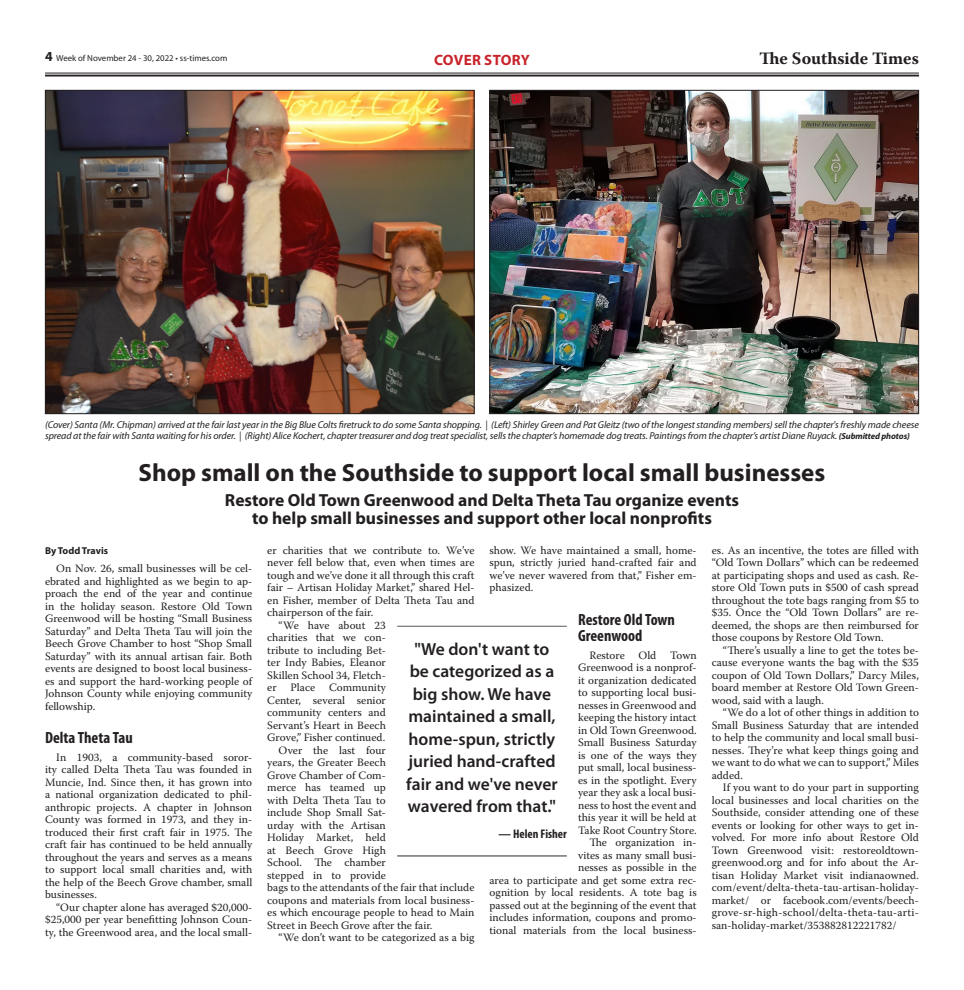
<style>
.page{position:relative;width:964px;height:990px;background:#fff}
.page>*{position:absolute;margin:0;border:0;box-sizing:border-box;transform-origin:0 0}
.Headline_-_20pt{font:700 25px "Myriad Pro";color:#231f20}
.Body_Copy{font:600 17.5px/22.5px "Myriad Pro";color:#231f20;text-align:center}
.Headline_-_14pt{font:700 17.5px/18.8px "Myriad Pro";color:#231f20;text-align:center}
.t1{font:700 17.38px "Warnock Pro";color:#231f20}
.Section_Header{font:700 condensed 16.25px/16.2px "Myriad Pro";color:#231f20}
.Briefs{font:700 15px "Myriad Pro";letter-spacing:.015em;color:#c8242b}
.Body_Copy-2{font:700 condensed 12.5px "Myriad Pro";color:#231f20}
.Body_Copy-3{font:11.25px/12.5px "Warnock Pro";color:#231f20;text-align:justify}
.Captions_for_Photos{font:italic 10px/11.2px "Myriad Pro";letter-spacing:-.01em;color:#222}
.Byline_for_Article{font:700 10px "Myriad Pro";letter-spacing:-.005em;color:#231f20}
.t2{font:8.75px "Myriad Pro";color:#231f20}
.s1{font-weight:700;font-size:13.75px}
.s2{font-weight:700;font-size:8.75px;color:#231f20}
</style>
<div class="page">
<hr style="left:45px;top:73px;width:873px;height:1px;background:#231f20">
<hr style="left:45px;top:75px;width:873px;height:2px;background:#231f20">
<img style="left:47px;top:92px;width:425px;height:320px">
<div style="left:45px;top:90px;width:429px;height:324px;border:1px solid #231f20"></div>
<img style="left:491px;top:92px;width:425px;height:320px">
<div style="left:489px;top:90px;width:429px;height:324px;border:1px solid #231f20"></div>
<hr style="left:397px;top:626px;width:169px;height:1px;background:#57585a">
<hr style="left:397px;top:855px;width:169px;height:2px;background:#57585a">
<p class="t2" style="left:45px;top:53px;width:184px"><span class="s1">4</span> Week of November 24 - 30, 2022 • ss-times.com</p>
<p class="Briefs" style="left:434px;top:50px;width:97px">COVER STORY</p>
<h3 class="t1" style="left:759px;top:48px;width:161px">The Southside Times</h3>
<p class="Captions_for_Photos" style="left:45px;top:419px;width:874px">(Cover) Santa (Mr. Chipman) arrived at the fair last year in the Big Blue Colts firetruck to do some Santa shopping. | (Left) Shirley Green and Pat Gleitz (two of the longest standing members) sell the chapter's freshly made cheese spread at the fair with Santa waiting for his order. | (Right) Alice Kochert, chapter treasurer and dog treat specialist, sells the chapter’s homemade dog treats. Paintings from the chapter’s artist Diane Ruyack. <span class="s2">(Submitted photos)</span></p>
<p class="Headline_-_20pt" style="left:138px;top:457px;width:688px">Shop small on the Southside to support local small businesses</p>
<p class="Headline_-_14pt" style="left:225px;top:490px;width:515px">Restore Old Town Greenwood and Delta Theta Tau organize events to help small businesses and support other local nonprofits</p>
<p class="Byline_for_Article" style="left:45px;top:544px;width:65px">By Todd Travis</p>
<p class="Body_Copy-3" style="left:45px;top:562px;width:209px;text-indent:11px">On Nov. 26, small businesses will be cel&shy;ebrated and highlighted as we begin to ap&shy;proach the end of the year and continue in the holiday season. Restore Old Town Greenwood will be hosting “Small Business Saturday” and Delta Theta Tau will join the Beech Grove Chamber to host “Shop Small Saturday” with its annual artisan fair. Both events are designed to boost local business&shy;es and support the hard-working people of Johnson County while enjoying community fellowship.</p>
<p class="Section_Header" style="left:45px;top:729px;width:89px">Delta Theta Tau</p>
<p class="Body_Copy-3" style="left:45px;top:751px;width:209px;text-indent:11px">In 1903, a community-based soror&shy;ity called Delta Theta Tau was founded in Muncie, Ind. Since then, it has grown into a national organization dedicated to phil&shy;anthropic projects. A chapter in Johnson County was formed in 1973, and they in&shy;troduced their first craft fair in 1975. The craft fair has continued to be held annually throughout the years and serves as a means to support local small charities and, with the help of the Beech Grove chamber, small businesses.</p>
<p class="Body_Copy-3" style="left:45px;top:901px;width:209px;text-indent:11px">“Our chapter alone has averaged $20,000- $25,000 per year benefitting Johnson Coun&shy;ty, the Greenwood area, and the local small-</p>
<p class="Body_Copy-3" style="left:267px;top:544px;width:209px">er charities that we contribute to. We’ve never fell below that, even when times are tough and we’ve done it all through this craft fair – Artisan Holiday Market,” shared Hel&shy;en Fisher, member of Delta Theta Tau and chairperson of the fair.</p>
<p class="Body_Copy-3" style="left:267px;top:619px;width:120px;text-indent:11px">“We have about 23 charities that we con&shy;tribute to including Bet&shy;ter Indy Babies, Eleanor Skillen School 34, Fletch&shy;er Place Community Center, several senior community centers and Servant’s Heart in Beech Grove,” Fisher continued.</p>
<p class="Body_Copy-3" style="left:267px;top:744px;width:209px;text-align:left;text-indent:11px">Over the last four<br>years, the Greater Beech<br>Grove Chamber of Com-<br>merce has teamed up<br>with Delta Theta Tau to<br>include Shop Small Sat-<br>urday with the Artisan<br>Holiday Market, held<br>at Beech Grove High<br>School. The chamber<br>stepped in to provide<br>bags to the attendants of the fair that include coupons and materials from local business&shy;es which encourage people to head to Main<br>Street in Beech Grove after the fair.</p>
<p class="Body_Copy-3" style="left:278px;top:931px;width:197px">“We don’t want to be categorized as a big</p>
<p class="Body_Copy-3" style="left:489px;top:544px;width:209px">show. We have maintained a small, home&shy;spun, strictly juried hand-crafted fair and we’ve never wavered from that,” Fisher em&shy;phasized.</p>
<p class="Section_Header" style="left:577px;top:611px;width:98px">Restore Old Town<br>Greenwood</p>
<p class="Body_Copy-3" style="left:577px;top:649px;width:120px;text-indent:11px">Restore Old Town Greenwood is a nonprof&shy;it organization dedicated to supporting local busi&shy;nesses in Greenwood and keeping the history intact in Old Town Greenwood.<br>Small Business Saturday is one of the ways they put small, local business&shy;es in the spotlight. Every year they ask a local busi&shy;ness to host the event and this year it will be held at Take Root Country Store.</p>
<p class="Body_Copy-3" style="left:489px;top:836px;width:209px;text-align:right">The organization in-<br>vites as many small busi-<br>nesses as possible in the<br>area to participate and get some extra rec&shy;ognition by local residents. A tote bag is passed out at the beginning of the event that includes information, coupons and promo&shy;tional materials from the local business-</p>
<p class="Body_Copy" style="left:406px;top:637px;width:153px">"We don't want to be categorized as a big show. We have maintained a small, home-spun, strictly juried hand-crafted fair and we've never wavered from that."</p>
<p class="Body_Copy-2" style="left:498px;top:826px;width:70px">— Helen Fisher</p>
<p class="Body_Copy-3" style="left:711px;top:544px;width:209px">es. As an incentive, the totes are filled with “Old Town Dollars” which can be redeemed at participating shops and used as cash. Re&shy;store Old Town puts in $500 of cash spread throughout the tote bags ranging from $5 to $35. Once the “Old Town Dollars” are re&shy;deemed, the shops are then reimbursed for those coupons by Restore Old Town.</p>
<p class="Body_Copy-3" style="left:711px;top:644px;width:209px;text-indent:11px">“There’s usually a line to get the totes be&shy;cause everyone wants the bag with the $35 coupon of Old Town Dollars,” Darcy Miles, board member at Restore Old Town Green&shy;wood, said with a laugh.</p>
<p class="Body_Copy-3" style="left:711px;top:706px;width:209px;text-indent:11px">“We do a lot of other things in addition to Small Business Saturday that are intended to help the community and local small busi&shy;nesses. They’re what keep things going and we want to do what we can to support,” Miles added.</p>
<p class="Body_Copy-3" style="left:711px;top:781px;width:209px;text-indent:11px">If you want to do your part in supporting local businesses and local charities on the Southside, consider attending one of these events or looking for other ways to get in&shy;volved. For more info about Restore Old Town Greenwood visit: restoreoldtown&shy;greenwood.org and for info about the Ar&shy;tisan Holiday Market visit indianaowned. com/event/delta-theta-tau-artisan-holiday&shy;market/ or facebook.com/events/beech&shy;grove-sr-high-school/delta-theta-tau-arti&shy;san-holiday-market/353882812221782/</p>
</div>
